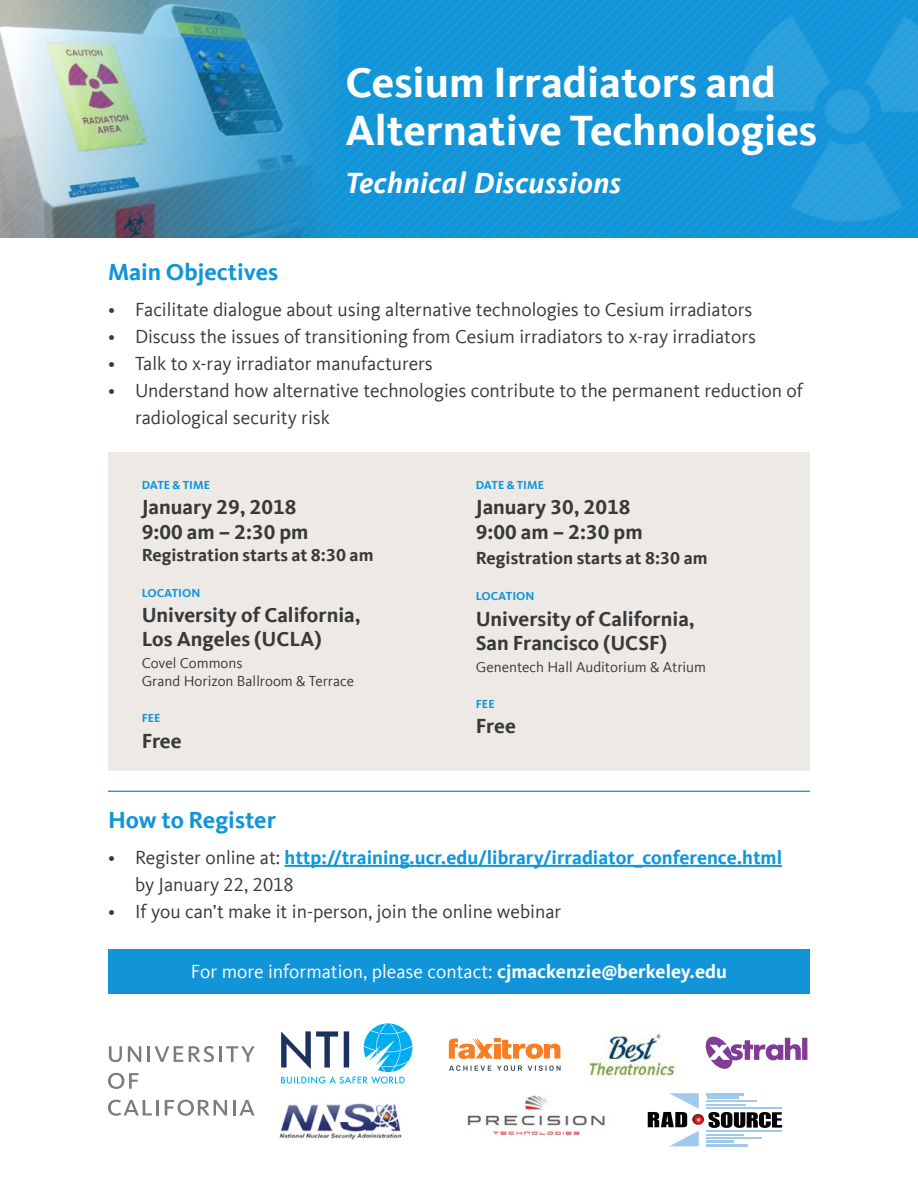
<style>
.page{position:relative;width:918px;height:1188px;background:#fff}
.page>*{position:absolute;margin:0;border:0;box-sizing:border-box;transform-origin:0 0}
.t1{font:700 43.5px "Kievit Offc Pro";color:#fff}
.t2{font:italic 700 30px "Kievit Offc Pro";letter-spacing:.02em;color:#fff}
.t3{font:700 24px "Kievit Offc Pro";color:#1295d8}
.t4{font:700 21px/24px "Kievit Offc Pro";color:#39383a}
.t5{font:19.5px/27px "Kievit Offc Pro";color:#39383a}
.t6{font:700 19.5px/27px "Kievit Offc Pro";color:#1295d8}
.t7{font:19.5px "Kievit Offc Pro";color:#fff}
.t8{font:700 18px "Kievit Offc Pro";color:#39383a}
.t9{font:15px "Kievit Offc Pro";color:#39383a}
.t10{font:700 12px "Kievit Offc Pro";color:#1295d8}
.s1{font-weight:400;color:#39383a}
.s2{font-weight:700}
</style>
<div class="page">
<svg style="left:3px;top:0;width:10px;height:238px;background:#bababa"></svg>
<svg style="left:13px;top:0;width:10px;height:238px"></svg>
<svg style="left:23px;top:0;width:9px;height:238px;background:#c4cbcd"></svg>
<svg style="left:32px;top:0;width:10px;height:238px;background:#c7d3d7"></svg>
<svg style="left:42px;top:0;width:9px;height:238px;background:#c5d5da"></svg>
<svg style="left:51px;top:0;width:10px;height:238px;background:#bdd0cf"></svg>
<svg style="left:61px;top:0;width:9px;height:238px;background:#b5cac3"></svg>
<svg style="left:70px;top:0;width:10px;height:238px;background:#a5b7b1"></svg>
<svg style="left:80px;top:0;width:10px;height:238px;background:#a0b9ab"></svg>
<svg style="left:90px;top:0;width:9px;height:238px;background:#96ada8"></svg>
<svg style="left:99px;top:0;width:10px;height:238px;background:#8fa6a7"></svg>
<svg style="left:109px;top:0;width:9px;height:238px;background:#8dada8"></svg>
<svg style="left:118px;top:0;width:10px;height:238px;background:#8cacac"></svg>
<svg style="left:128px;top:0;width:9px;height:238px;background:#81abb4"></svg>
<svg style="left:137px;top:0;width:10px;height:238px;background:#81abbf"></svg>
<svg style="left:147px;top:0;width:10px;height:238px;background:#81afca"></svg>
<svg style="left:157px;top:0;width:9px;height:238px;background:#7ab4d1"></svg>
<svg style="left:166px;top:0;width:10px;height:238px;background:#73b1d0"></svg>
<svg style="left:176px;top:0;width:9px;height:238px;background:#68aac7"></svg>
<svg style="left:185px;top:0;width:10px;height:238px;background:#5ba2c3"></svg>
<svg style="left:195px;top:0;width:9px;height:238px;background:#4c98be"></svg>
<svg style="left:204px;top:0;width:10px;height:238px;background:#408fb5"></svg>
<svg style="left:214px;top:0;width:10px;height:238px;background:#3486af"></svg>
<svg style="left:224px;top:0;width:9px;height:238px;background:#3086b0"></svg>
<svg style="left:233px;top:0;width:10px;height:238px;background:#2e87b3"></svg>
<svg style="left:243px;top:0;width:9px;height:238px;background:#2e8bba"></svg>
<svg style="left:252px;top:0;width:10px;height:238px;background:#308fbf"></svg>
<svg style="left:262px;top:0;width:9px;height:238px;background:#3193c3"></svg>
<svg style="left:271px;top:0;width:10px;height:238px;background:#3096c8"></svg>
<svg style="left:281px;top:0;width:10px;height:238px;background:#2e97cb"></svg>
<svg style="left:291px;top:0;width:9px;height:238px;background:#2996cd"></svg>
<svg style="left:300px;top:0;width:10px;height:238px;background:#2596ce"></svg>
<svg style="left:310px;top:0;width:9px;height:238px;background:#2196d0"></svg>
<svg style="left:319px;top:0;width:10px;height:238px;background:#1e96d3"></svg>
<svg style="left:329px;top:0;width:9px;height:238px;background:#1a96d5"></svg>
<svg style="left:338px;top:0;width:10px;height:238px;background:#1496d8"></svg>
<svg style="left:348px;top:0;width:10px;height:238px;background:#1496d8"></svg>
<svg style="left:358px;top:0;width:9px;height:238px;background:#1495d8"></svg>
<svg style="left:367px;top:0;width:10px;height:238px;background:#1495d8"></svg>
<svg style="left:377px;top:0;width:9px;height:238px;background:#1495d8"></svg>
<svg style="left:386px;top:0;width:10px;height:238px;background:#1495d8"></svg>
<svg style="left:396px;top:0;width:9px;height:238px;background:#1495d8"></svg>
<svg style="left:405px;top:0;width:10px;height:238px;background:#1495d8"></svg>
<svg style="left:415px;top:0;width:10px;height:238px;background:#1495d8"></svg>
<svg style="left:425px;top:0;width:9px;height:238px;background:#1495d8"></svg>
<svg style="left:434px;top:0;width:10px;height:238px;background:#1495d8"></svg>
<svg style="left:444px;top:0;width:9px;height:238px;background:#1495d8"></svg>
<svg style="left:453px;top:0;width:10px;height:238px;background:#1495d8"></svg>
<svg style="left:463px;top:0;width:9px;height:238px;background:#1495d8"></svg>
<svg style="left:472px;top:0;width:10px;height:238px;background:#1495d8"></svg>
<svg style="left:482px;top:0;width:10px;height:238px;background:#1495d8"></svg>
<svg style="left:492px;top:0;width:9px;height:238px;background:#1495d8"></svg>
<svg style="left:501px;top:0;width:10px;height:238px;background:#1495d8"></svg>
<svg style="left:511px;top:0;width:9px;height:238px;background:#1495d8"></svg>
<svg style="left:520px;top:0;width:10px;height:238px;background:#1495d8"></svg>
<svg style="left:530px;top:0;width:9px;height:238px;background:#1495d8"></svg>
<svg style="left:539px;top:0;width:10px;height:238px;background:#1495d8"></svg>
<svg style="left:549px;top:0;width:10px;height:238px;background:#1495d8"></svg>
<svg style="left:559px;top:0;width:9px;height:238px;background:#1495d8"></svg>
<svg style="left:568px;top:0;width:10px;height:238px;background:#1495d8"></svg>
<svg style="left:578px;top:0;width:9px;height:238px;background:#1495d8"></svg>
<svg style="left:587px;top:0;width:10px;height:238px;background:#1495d8"></svg>
<svg style="left:597px;top:0;width:9px;height:238px;background:#1495d8"></svg>
<svg style="left:606px;top:0;width:10px;height:238px;background:#1495d8"></svg>
<svg style="left:616px;top:0;width:10px;height:238px;background:#1495d8"></svg>
<svg style="left:626px;top:0;width:9px;height:238px;background:#1495d8"></svg>
<svg style="left:635px;top:0;width:10px;height:238px;background:#1495d8"></svg>
<svg style="left:645px;top:0;width:9px;height:238px;background:#1495d8"></svg>
<svg style="left:654px;top:0;width:10px;height:238px;background:#1495d8"></svg>
<svg style="left:664px;top:0;width:9px;height:238px;background:#1495d8"></svg>
<svg style="left:673px;top:0;width:239px;height:238px;background:#1495d8"></svg>
<svg style="left:683px;top:3px;width:235px;height:235px;background:#1495d8"></svg>
<svg style="left:693px;top:12px;width:225px;height:226px;background:#1595d8"></svg>
<svg style="left:702px;top:22px;width:216px;height:216px;background:#1696d8"></svg>
<svg style="left:712px;top:31px;width:206px;height:207px;background:#1d98d9"></svg>
<hr style="left:285px;top:865px;width:497px;height:2px;background:#1295d8">
<div style="left:108px;top:950px;width:702px;height:44px;background:#1295d8"></div>
<div style="left:108px;top:453px;width:702px;height:318px;background:#edeae6"></div>
<svg style="left:648px;top:1093px;width:134px;height:53px"></svg>
<svg style="left:449px;top:1038px;width:111px;height:21px"></svg>
<svg style="left:449px;top:1065px;width:42px;height:6px"></svg>
<svg style="left:497px;top:1066px;width:25px;height:5px"></svg>
<svg style="left:528px;top:1065px;width:33px;height:6px"></svg>
<img style="left:279px;top:1103px;width:123px;height:37px">
<svg style="left:281px;top:1023px;width:131px;height:61px"></svg>
<div style="left:802px;top:1038px;width:5px;height:22px;background:#823b97"></div>
<svg style="left:706px;top:1037px;width:95px;height:32px"></svg>
<img style="left:586px;top:1031px;width:90px;height:49px">
<img style="left:467px;top:1095px;width:138px;height:41px">
<svg style="left:109px;top:1046px;width:13px;height:16px"></svg>
<svg style="left:128px;top:1046px;width:13px;height:16px"></svg>
<hr style="left:147px;top:1046px;width:3px;height:16px;background:#7a7d7f">
<svg style="left:154px;top:1046px;width:29px;height:16px"></svg>
<svg style="left:189px;top:1046px;width:25px;height:16px"></svg>
<hr style="left:219px;top:1046px;width:3px;height:16px;background:#7a7d7f">
<svg style="left:226px;top:1046px;width:29px;height:16px"></svg>
<svg style="left:108px;top:1073px;width:30px;height:16px"></svg>
<svg style="left:108px;top:1100px;width:44px;height:16px"></svg>
<hr style="left:156px;top:1100px;width:3px;height:16px;background:#7a7d7f">
<svg style="left:165px;top:1100px;width:62px;height:16px"></svg>
<svg style="left:233px;top:1100px;width:22px;height:16px"></svg>
<hr style="left:108px;top:791px;width:702px;height:1px;background:#1295d8">
<p class="t1" style="left:345px;top:57px;width:432px">Cesium Irradiators and</p>
<p class="t1" style="left:345px;top:105px;width:473px">Alternative Technologies</p>
<p class="t2" style="left:345px;top:165px;width:277px">Technical Discussions</p>
<p class="t3" style="left:108px;top:258px;width:172px">Main Objectives</p>
<p class="t5" style="left:108px;top:296px;width:646px">• Facilitate dialogue about using alternative technologies to Cesium irradiators</p>
<p class="t5" style="left:108px;top:323px;width:650px">• Discuss the issues of transitioning from Cesium irradiators to x-ray irradiators</p>
<p class="t5" style="left:108px;top:350px;width:326px">• Talk to x-ray irradiator manufacturers</p>
<p class="t5" style="left:135px;top:377px;width:669px;text-indent:-27px">• Understand how alternative technologies contribute to the permanent reduction of radiological security risk</p>
<p class="t10" style="left:142px;top:478px;width:70px">DATE &amp; TIME</p>
<p class="t4" style="left:142px;top:495px;width:156px">January 29, 2018</p>
<p class="t4" style="left:142px;top:520px;width:168px">9:00 am – 2:30 pm</p>
<p class="t8" style="left:142px;top:544px;width:233px">Registration starts at 8:30 am</p>
<p class="t10" style="left:142px;top:586px;width:60px">LOCATION</p>
<p class="t4" style="left:142px;top:603px;width:221px">University of California,<br>Los Angeles (UCLA)</p>
<p class="t9" style="left:142px;top:654px;width:102px">Covel Commons</p>
<p class="t9" style="left:142px;top:672px;width:214px">Grand Horizon Ballroom &amp; Terrace</p>
<p class="t10" style="left:142px;top:711px;width:20px">FEE</p>
<p class="t4" style="left:142px;top:728px;width:42px">Free</p>
<p class="t10" style="left:476px;top:478px;width:70px">DATE &amp; TIME</p>
<p class="t4" style="left:476px;top:495px;width:156px">January 30, 2018</p>
<p class="t4" style="left:476px;top:520px;width:168px">9:00 am – 2:30 pm</p>
<p class="t8" style="left:476px;top:548px;width:233px">Registration starts at 8:30 am</p>
<p class="t10" style="left:476px;top:589px;width:60px">LOCATION</p>
<p class="t4" style="left:476px;top:606px;width:221px">University of California,<br>San Francisco (UCSF)</p>
<p class="t9" style="left:476px;top:658px;width:232px">Genentech Hall Auditorium &amp; Atrium</p>
<p class="t10" style="left:476px;top:697px;width:20px">FEE</p>
<p class="t4" style="left:476px;top:714px;width:42px">Free</p>
<p class="t3" style="left:108px;top:806px;width:170px">How to Register</p>
<p class="t6" style="left:135px;top:844px;width:649px;text-indent:-27px"><span class="s1">• Register online at:</span> http://training.ucr.edu/library/irradiator_conference.html <span class="s1">by January 22, 2018</span></p>
<p class="t5" style="left:108px;top:898px;width:455px">• If you can’t make it in-person, join the online webinar</p>
<p class="t7" style="left:191px;top:960px;width:538px">For more information, please contact: <span class="s2">cjmackenzie@berkeley.edu</span></p>
</div>
